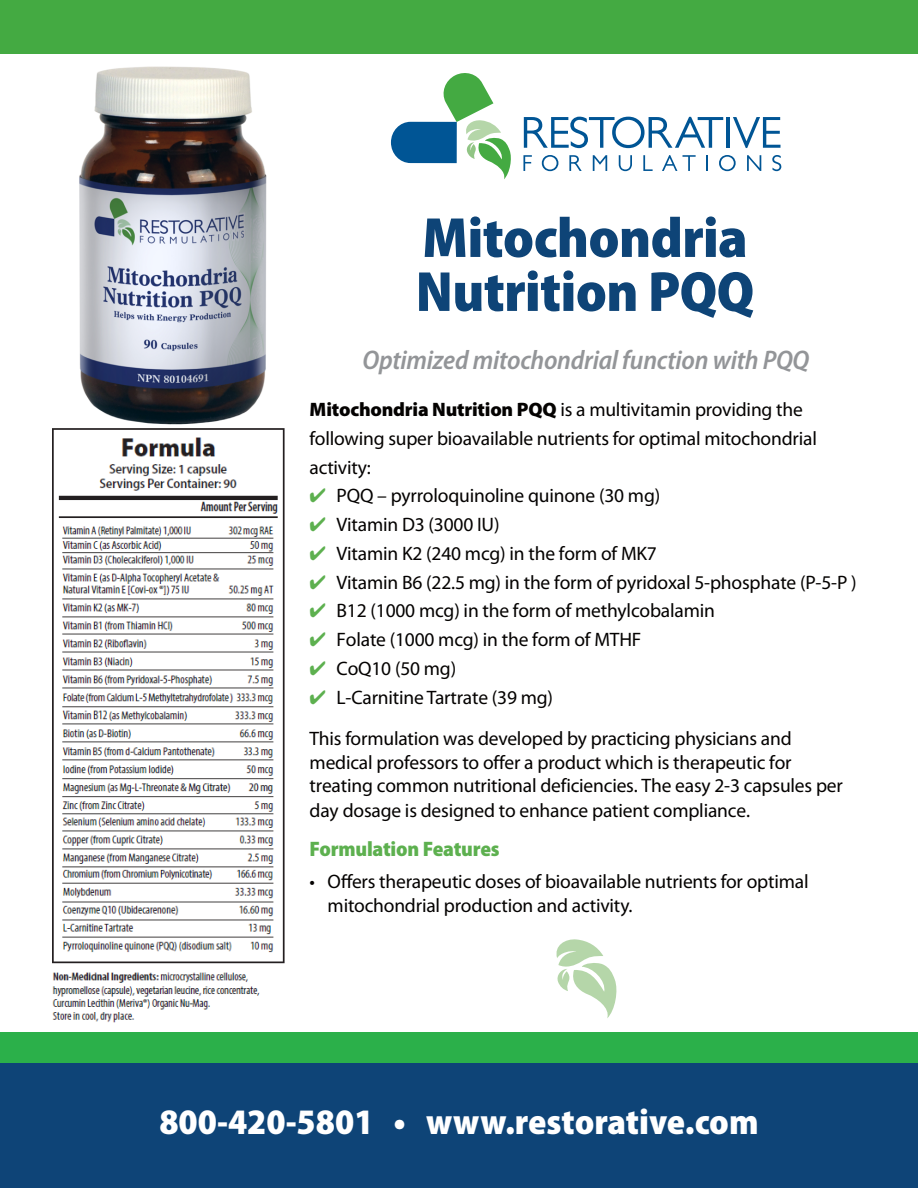
<style>
.page{position:relative;width:918px;height:1188px;background:#fff}
.page>*{position:absolute;margin:0;border:0;box-sizing:border-box;transform-origin:0 0}
.t1{font:900 semi-condensed 57px/54px "Myriad Pro";letter-spacing:-.01em;color:#0e4477}
.t2{font:900 semi-condensed 36px "Myriad Pro";color:#fff}
.t3{font:italic 600 semi-condensed 27px "Myriad Pro";letter-spacing:-.01em;color:#939598}
.t4{font:900 semi-condensed 21px "Myriad Pro";letter-spacing:-.01em;color:#5db04f}
.t5{font:19.5px/24px "Myriad Pro";letter-spacing:-.01em;color:#040201}
.s1{font-weight:900}
.s2{color:#5db04f}
</style>
<div class="page">
<div style="left:0;top:0;width:918px;height:54px;background:#44aa42"></div>
<svg style="left:524px;top:117px;width:199px;height:31px"></svg>
<hr style="left:727px;top:117px;width:3px;height:31px;background:#005595">
<svg style="left:733px;top:117px;width:47px;height:31px"></svg>
<svg style="left:523px;top:155px;width:9px;height:16px"></svg>
<svg style="left:542px;top:155px;width:16px;height:16px"></svg>
<svg style="left:569px;top:155px;width:13px;height:16px"></svg>
<svg style="left:593px;top:155px;width:14px;height:16px"></svg>
<svg style="left:619px;top:155px;width:13px;height:16px"></svg>
<svg style="left:643px;top:155px;width:10px;height:16px"></svg>
<svg style="left:662px;top:155px;width:15px;height:16px"></svg>
<svg style="left:683px;top:155px;width:13px;height:16px"></svg>
<svg style="left:706px;top:155px;width:2px;height:16px"></svg>
<svg style="left:719px;top:155px;width:17px;height:16px"></svg>
<svg style="left:747px;top:155px;width:14px;height:16px"></svg>
<svg style="left:772px;top:155px;width:9px;height:16px"></svg>
<svg style="left:391px;top:73px;width:120px;height:106px"></svg>
<svg style="left:556px;top:939px;width:61px;height:79px"></svg>
<div style="left:0;top:1062px;width:918px;height:126px;background:#0e4477"></div>
<div style="left:0;top:1032px;width:918px;height:31px;background:#2bb04a"></div>
<img style="left:52px;top:424px;width:233px;height:599px">
<img style="left:79px;top:66px;width:188px;height:358px">
<p class="t1" style="left:416px;top:209px;width:340px">Mitochondria<br>Nutrition PQQ</p>
<p class="t3" style="left:362px;top:343px;width:448px">Optimized mitochondrial function with PQQ</p>
<p class="t5" style="left:310px;top:395px;width:509px;line-height:28.8px"><span class="s1">Mitochondria Nutrition PQQ</span> is a multivitamin providing the following super bioavailable nutrients for optimal mitochondrial activity:</p>
<p class="t5" style="left:310px;top:483px;width:352px"><span class="s2">✔</span> PQQ – pyrroloquinoline quinone (30 mg)</p>
<p class="t5" style="left:310px;top:512px;width:191px"><span class="s2">✔</span> Vitamin D3 (3000 IU)</p>
<p class="t5" style="left:310px;top:541px;width:349px"><span class="s2">✔</span> Vitamin K2 (240 mcg) in the form of MK7</p>
<p class="t5" style="left:310px;top:570px;width:549px"><span class="s2">✔</span> Vitamin B6 (22.5 mg) in the form of pyridoxal 5-phosphate (P-5-P )</p>
<p class="t5" style="left:310px;top:599px;width:407px"><span class="s2">✔</span> B12 (1000 mcg) in the form of methylcobalamin</p>
<p class="t5" style="left:310px;top:627px;width:333px"><span class="s2">✔</span> Folate (1000 mcg) in the form of MTHF</p>
<p class="t5" style="left:310px;top:656px;width:148px"><span class="s2">✔</span> CoQ10 (50 mg)</p>
<p class="t5" style="left:310px;top:677px;width:484px;line-height:40.7px"><span class="s2">✔</span> L-Carnitine Tartrate (39 mg)<br>This formulation was developed by practicing physicians and</p>
<p class="t5" style="left:310px;top:750px;width:535px">medical professors to offer a product which is therapeutic for treating common nutritional deficiencies. The easy 2-3 capsules per day dosage is designed to enhance patient compliance.</p>
<p class="t4" style="left:310px;top:835px;width:192px">Formulation Features</p>
<p class="t5" style="left:328px;top:869px;width:483px;text-indent:-18px">• Offers therapeutic doses of bioavailable nutrients for optimal mitochondrial production and activity.</p>
<p class="t2" style="left:159px;top:1098px;width:601px">800-420-5801 • www.restorative.com</p>
</div>
